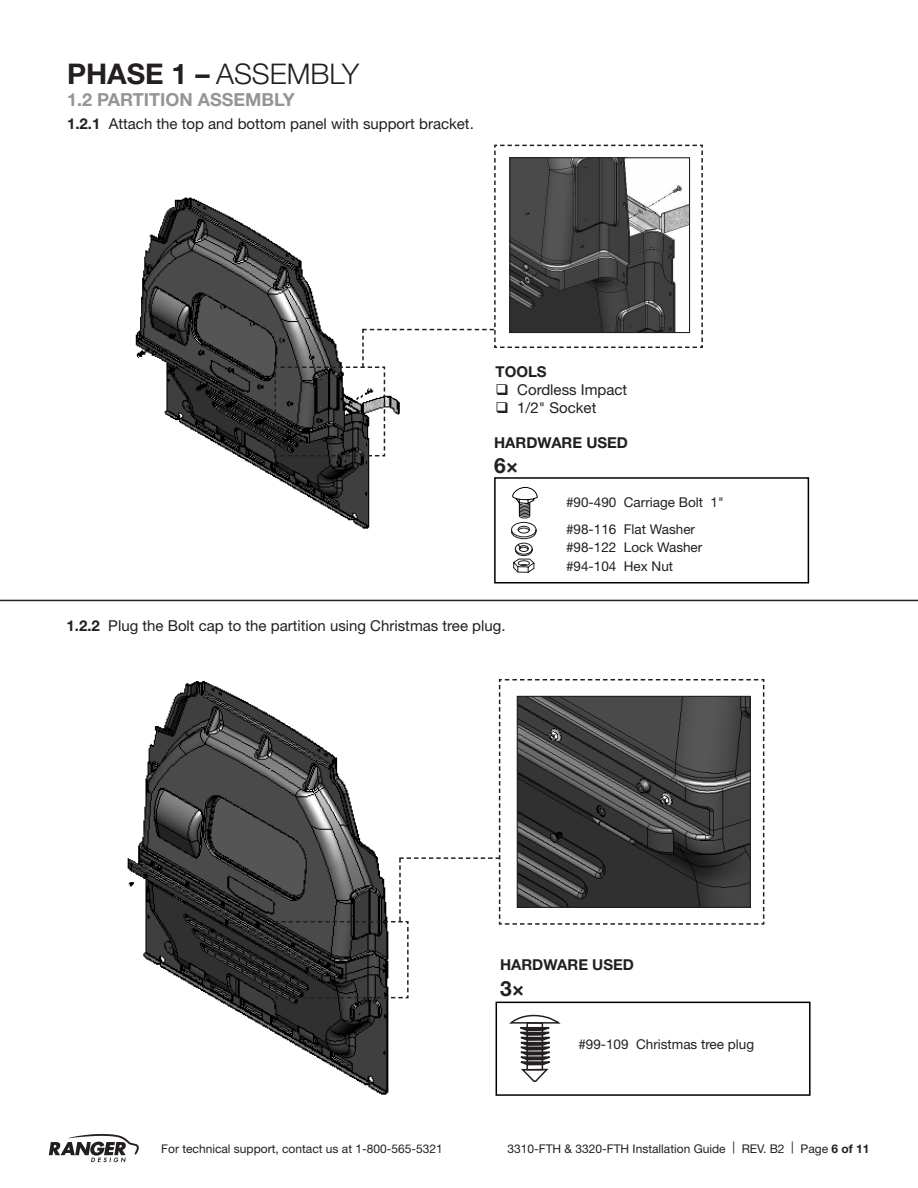
<style>
.page{position:relative;width:918px;height:1188px;background:#fff}
.page>*{position:absolute;margin:0;border:0;box-sizing:border-box;transform-origin:0 0}
.Phase{font:300 28.5px "Helvetica Neue LT Std";color:#231f20}
.t1{font:700 21px "Helvetica Neue LT Std";color:#231f20}
.Steps{font:700 18px "Helvetica Neue LT Std";color:#939598}
.t2{font:15px "Helvetica Neue LT Std";color:#231f20}
.t3{font:700 15px "Helvetica Neue LT Std";color:#231f20}
.t4{font:13.5px "Helvetica Neue LT Std";color:#231f20}
.t5{font:12px "Helvetica Neue LT Std";color:#231f20}
.s1{font-weight:700}
</style>
<div class="page">
<svg style="left:49px;top:1134px;width:90px;height:29px"></svg>
<img style="left:135px;top:197px;width:235px;height:332px">
<img style="left:127px;top:681px;width:262px;height:414px">
<div style="left:496px;top:1002px;width:315px;height:94px;border:2px solid #000"></div>
<div style="left:494px;top:477px;width:315px;height:107px;border:2px solid #000"></div>
<svg style="left:510px;top:1014px;width:50px;height:68px"></svg>
<hr style="left:0;top:600px;width:918px;height:1px;background:#231f20">
<svg style="left:275px;top:679px;width:489px;height:320px"></svg>
<svg style="left:274px;top:144px;width:429px;height:313px"></svg>
<svg style="left:511px;top:487px;width:27px;height:86px"></svg>
<p class="Phase" style="left:67px;top:56px;width:294px"><span class="s1">PHASE 1 –</span> ASSEMBLY</p>
<p class="Steps" style="left:67px;top:88px;width:229px">1.2 PARTITION ASSEMBLY</p>
<p class="t2" style="left:67px;top:115px;width:408px"><span class="s1">1.2.1</span> Attach the top and bottom panel with support bracket.</p>
<p class="t3" style="left:496px;top:362px;width:53px">TOOLS</p>
<p class="t2" style="left:496px;top:381px;width:133px">❑ Cordless Impact</p>
<p class="t2" style="left:496px;top:399px;width:102px">❑ 1/2" Socket</p>
<p class="t3" style="left:494px;top:433px;width:135px">HARDWARE USED</p>
<p class="t1" style="left:494px;top:452px;width:26px">6×</p>
<p class="t4" style="left:566px;top:494px;width:159px">#90-490 Carriage Bolt 1"</p>
<p class="t4" style="left:566px;top:521px;width:131px">#98-116 Flat Washer</p>
<p class="t4" style="left:566px;top:539px;width:138px">#98-122 Lock Washer</p>
<p class="t4" style="left:566px;top:558px;width:109px">#94-104 Hex Nut</p>
<p class="t2" style="left:67px;top:617px;width:441px"><span class="s1">1.2.2</span> Plug the Bolt cap to the partition using Christmas tree plug.</p>
<p class="t3" style="left:500px;top:956px;width:135px">HARDWARE USED</p>
<p class="t1" style="left:500px;top:975px;width:26px">3×</p>
<p class="t4" style="left:578px;top:1036px;width:177px">#99-109 Christmas tree plug</p>
<p class="t5" style="left:161px;top:1141px;width:283px">For technical support, contact us at 1-800-565-5321</p>
<p class="t5" style="left:507px;top:1141px;width:364px">3310-FTH &amp; 3320-FTH Installation Guide | REV. B2 | Page <span class="s1">6 of 11</span></p>
</div>
